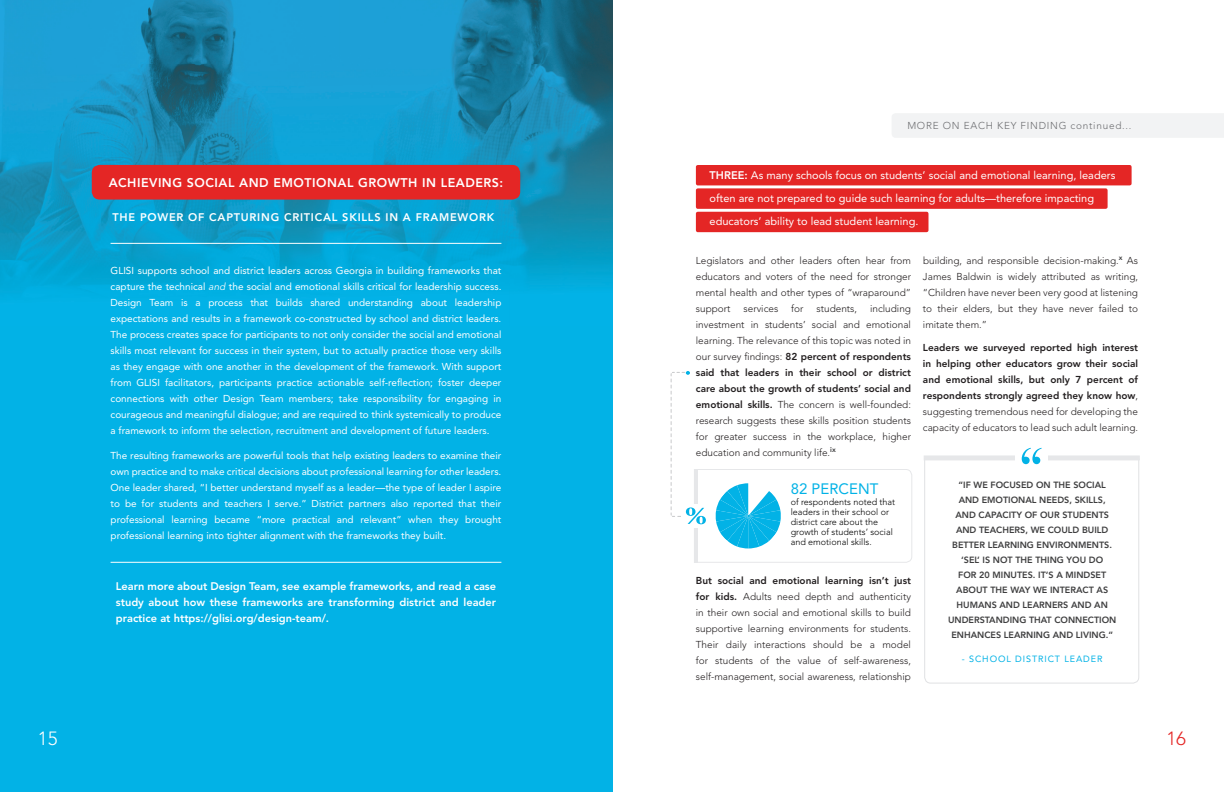
<style>
.page{position:relative;width:1224px;height:792px;background:#fff}
.page>*{position:absolute;margin:0;border:0;box-sizing:border-box;transform-origin:0 0}
.t1{font:300 19px "Avenir";color:#fff}
.t2{font:300 19px "Avenir";color:#e42625}
.t3{font:15px "Avenir";color:#02b2e6}
.t4{font:800 12.5px "Avenir";letter-spacing:.04em;color:#fff}
.t5{font:11px/23px "Avenir";color:#fff}
.t6{font:800 11px/16px "Avenir";color:#fff;text-align:justify}
.t7{font:800 11px "Avenir";letter-spacing:.07em;color:#fff}
.t8{font:10px/16px "Avenir";color:#fff;text-align:justify}
.t9{font:300 10px/16px "Avenir";color:#231f20;text-align:justify}
.t10{font:800 10px/16px "Avenir";color:#231f20;text-align:justify}
.t11{font:300 10px "Avenir";letter-spacing:.075em;color:#6c6d70}
.t12{font:800 9px/15px "Avenir";color:#3e3e3f;text-align:center}
.t13{font:300 9px/10px "Avenir";color:#000}
.t14{font:9px "Avenir";letter-spacing:.1em;color:#02b2e6}
.s1{font-family:"Avenir Next LT Pro";font-style:italic}
.s2{font-weight:800}
.s3{font-weight:300}
</style>
<div class="page">
<div style="left:0;top:0;width:613px;height:792px;background:#02b2e6"></div>
<img style="left:0;top:0;width:613px;height:291px">
<div style="left:696px;top:165px;width:436px;height:20px;background:#e42625;border-radius:2px"></div>
<div style="left:696px;top:188px;width:412px;height:21px;background:#e42625;border-radius:2px"></div>
<div style="left:696px;top:212px;width:233px;height:20px;background:#e42625;border-radius:2px"></div>
<svg style="left:924px;top:460px;width:216px;height:224px"></svg>
<div style="left:924px;top:455px;width:216px;height:5px;background:#e6e7e9;border:1px solid #e6e7e9"></div>
<div style="left:1015px;top:443px;width:33px;height:29px;background:#fff"></div>
<svg style="left:1022px;top:448px;width:20px;height:16px"></svg>
<div style="left:92px;top:165px;width:428px;height:35px;background:#e42625;border-radius:8px"></div>
<hr style="left:111px;top:562px;width:390px;height:1px;background:#fff">
<hr style="left:111px;top:243px;width:390px;height:1px;background:#fff">
<svg style="left:670px;top:371px;width:242px;height:192px"></svg>
<div style="left:892px;top:113px;width:332px;height:25px;background:#f2f3f4"></div>
<p class="t4" style="left:109px;top:175px;width:396px">ACHIEVING SOCIAL AND EMOTIONAL GROWTH IN LEADERS:</p>
<p class="t7" style="left:113px;top:211px;width:383px">THE POWER OF CAPTURING CRITICAL SKILLS IN A FRAMEWORK</p>
<p class="t8" style="left:111px;top:262px;width:392px">GLISI supports school and district leaders across Georgia in building frameworks that capture the technical <span class="s1">and</span> the social and emotional skills critical for leadership success.<br>Design Team is a process that builds shared understanding about leadership expectations and results in a framework co-constructed by school and district leaders.<br>The process creates space for participants to not only consider the social and emotional skills most relevant for success in their system, but to actually practice those very skills as they engage with one another in the development of the framework. With support from GLISI facilitators, participants practice actionable self-reflection; foster deeper connections with other Design Team members; take responsibility for engaging in courageous and meaningful dialogue; and are required to think systemically to produce a framework to inform the selection, recruitment and development of future leaders.</p>
<p class="t8" style="left:111px;top:447px;width:392px">The resulting frameworks are powerful tools that help existing leaders to examine their own practice and to make critical decisions about professional learning for other leaders.<br>One leader shared, “I better understand myself as a leader—the type of leader I aspire to be for students and teachers I serve.” District partners also reported that their professional learning became “more practical and relevant” when they brought professional learning into tighter alignment with the frameworks they built.</p>
<p class="t6" style="left:116px;top:578px;width:382px">Learn more about Design Team, see example frameworks, and read a case study about how these frameworks are transforming district and leader practice at https://glisi.org/design-team/.</p>
<p class="t11" style="left:907px;top:120px;width:226px">MORE ON EACH KEY FINDING continued...</p>
<p class="t5" style="left:710px;top:164px;width:407px"><span class="s2">THREE:</span> As many schools focus on students’ social and emotional learning, leaders often are not prepared to guide such learning for adults—therefore impacting educators’ ability to lead student learning.</p>
<p class="t9" style="left:696px;top:252px;width:217px">Legislators and other leaders often hear from educators and voters of the need for stronger mental health and other types of “wraparound” support</p>
<p class="t9" style="left:744px;top:300px;width:36px">services</p>
<p class="t9" style="left:791px;top:300px;width:14px">for</p>
<p class="t9" style="left:817px;top:300px;width:42px">students,</p>
<p class="t9" style="left:696px;top:300px;width:217px;text-indent:174px">including investment in students’ social and emotional learning. The relevance of this topic was noted in our survey findings: <span class="s2">82 percent of respondents said that leaders in their school or district care about the growth of students’ social and emotional skills.</span> The concern is well-founded: research suggests these skills position students for greater success in the workplace, higher education and community life.<sup>ix</sup></p>
<h2 class="t3" style="left:791px;top:480px;width:89px">82 PERCENT</h2>
<p class="t13" style="left:791px;top:497px;width:106px">of respondents noted that leaders in their school or district care about the growth of students’ social and emotional skills.</p>
<p class="t9" style="left:696px;top:572px;width:217px"><span class="s2">But social and emotional learning isn’t just for kids.</span> Adults need depth and authenticity in their own social and emotional skills to build supportive learning environments for students.<br>Their daily interactions should be a model for students of the value of self-awareness, self-management, social awareness, relationship</p>
<p class="t9" style="left:923px;top:252px;width:217px">building, and responsible decision-making.<sup>x</sup> As James Baldwin is widely attributed as writing, “Children have never been very good at listening to their elders, but they have never failed to imitate them.”</p>
<p class="t10" style="left:923px;top:339px;width:217px">Leaders we surveyed reported high interest in helping other educators grow their social and emotional skills, but only 7 percent of respondents strongly agreed they know how<span class="s3">, suggesting tremendous need for developing the capacity of educators to lead such adult learning.</span></p>
<p class="t12" style="left:948px;top:477px;width:170px">“IF WE FOCUSED ON THE SOCIAL<br>AND EMOTIONAL NEEDS, SKILLS,<br>AND CAPACITY OF OUR STUDENTS<br>AND TEACHERS, WE COULD BUILD<br>BETTER LEARNING ENVIRONMENTS. ‘SEL’ IS NOT THE THING YOU DO<br>FOR 20 MINUTES. IT’S A MINDSET<br>ABOUT THE WAY WE INTERACT AS<br>HUMANS AND LEARNERS AND AN<br>UNDERSTANDING THAT CONNECTION<br>ENHANCES LEARNING AND LIVING.”</p>
<p class="t14" style="left:962px;top:654px;width:142px">- SCHOOL DISTRICT LEADER</p>
<h1 class="t1" style="left:38px;top:727px;width:21px">15</h1>
<h1 class="t2" style="left:1166px;top:727px;width:21px">16</h1>
</div>
